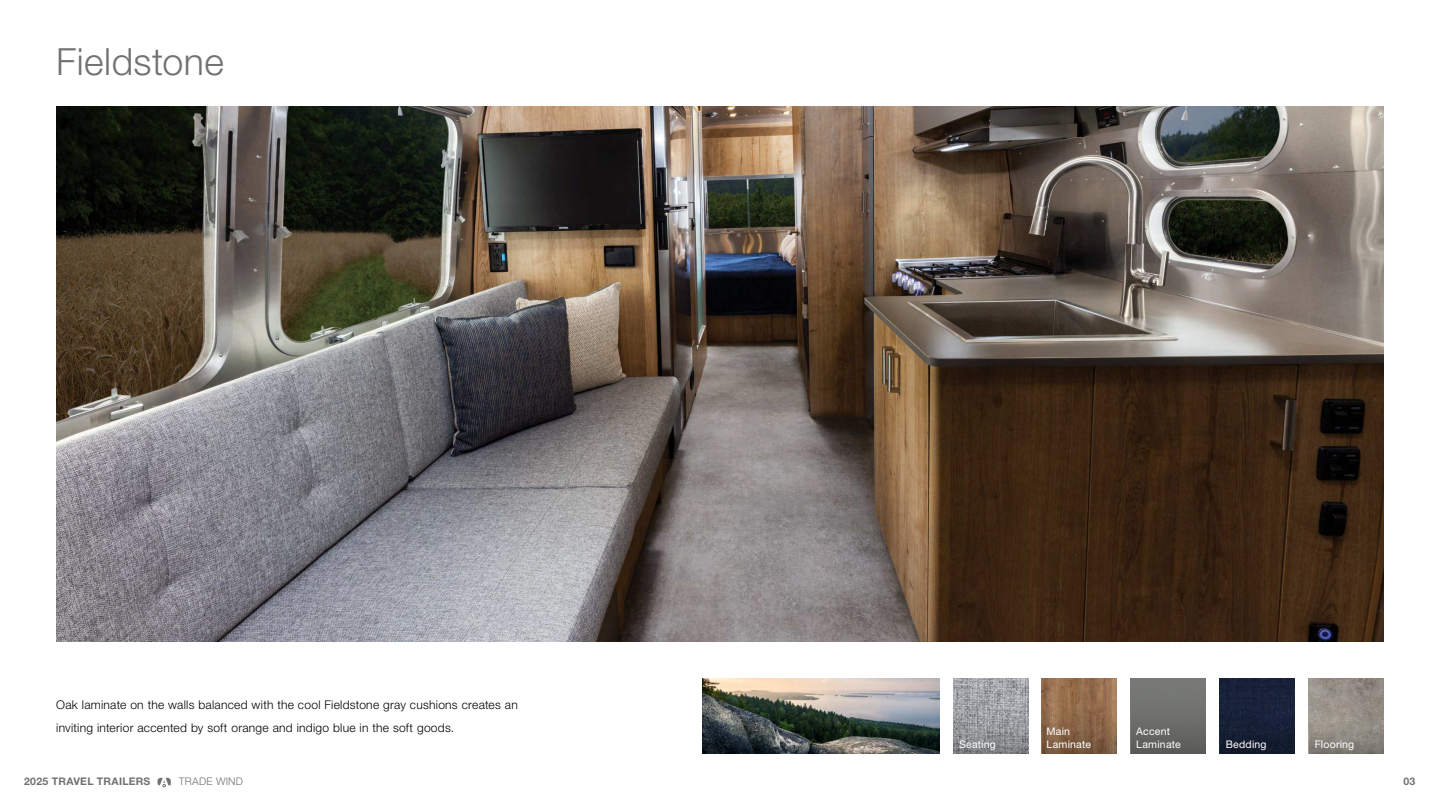
<style>
.page{position:relative;width:1440px;height:810px;background:#fff}
.page>*{position:absolute;margin:0;border:0;box-sizing:border-box;transform-origin:0 0}
.t1{font:300 37.5px "Helvetica Neue LT Std";letter-spacing:.01em;color:#727272}
.t2{font:300 12px/22.5px "Helvetica Neue LT Std";letter-spacing:.02em;color:#000}
.t3{font:10.5px/12.6px "Helvetica Neue LT Std";letter-spacing:.02em;color:#fff}
.t4{font:700 10.5px "Helvetica Neue LT Std";letter-spacing:.03em;color:#727272}
.t5{font:300 10.5px "Helvetica Neue LT Std";letter-spacing:.02em;color:#727272}
</style>
<div class="page">
<img style="left:56px;top:106px;width:1328px;height:535px">
<img style="left:1042px;top:679px;width:75px;height:25px">
<svg style="left:1042px;top:704px;width:75px;height:50px;background:#876447"></svg>
<div style="left:1131px;top:686px;width:75px;height:68px;background:linear-gradient(to bottom,#7b7d77,#5b5d59)"></div>
<div style="left:1220px;top:679px;width:75px;height:32px;background:#182239"></div>
<div style="left:1220px;top:711px;width:75px;height:43px;background:#161e34"></div>
<img style="left:1309px;top:679px;width:75px;height:25px">
<svg style="left:1309px;top:704px;width:75px;height:50px;background:#908a82"></svg>
<img style="left:703px;top:679px;width:236px;height:75px">
<img style="left:953px;top:679px;width:75px;height:25px">
<svg style="left:953px;top:704px;width:75px;height:50px;background:#929498"></svg>
<svg style="left:158px;top:778px;width:14px;height:9px"></svg>
<h1 class="t1" style="left:56px;top:47px;width:169px">Fieldstone</h1>
<p class="t2" style="left:56px;top:695px;width:463px">Oak laminate on the walls balanced with the cool Fieldstone gray cushions creates an inviting interior accented by soft orange and indigo blue in the soft goods.</p>
<p class="t4" style="left:24px;top:778px;width:128px">2025 TRAVEL TRAILERS</p>
<p class="t5" style="left:179px;top:778px;width:66px">TRADE WIND</p>
<p class="t3" style="left:959px;top:739px;width:38px">Seating</p>
<p class="t3" style="left:1046px;top:726px;width:46px">Main<br>Laminate</p>
<p class="t3" style="left:1136px;top:726px;width:46px">Accent<br>Laminate</p>
<p class="t3" style="left:1226px;top:739px;width:42px">Bedding</p>
<p class="t3" style="left:1315px;top:739px;width:41px">Flooring</p>
<p class="t4" style="left:1403px;top:778px;width:14px">03</p>
</div>
